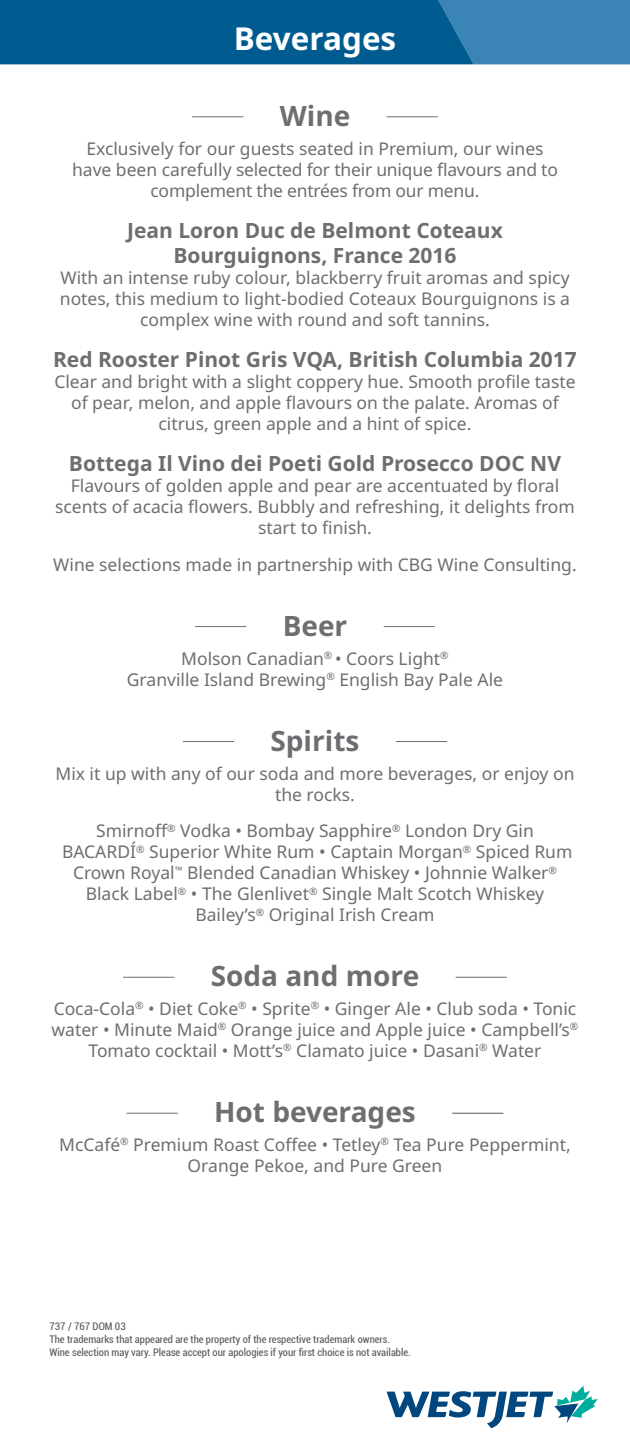
<style>
.page{position:relative;width:630px;height:1449px;background:#fff}
.page>*{position:absolute;margin:0;border:0;box-sizing:border-box;transform-origin:0 0}
.t1{font:700 31.5px "Noto Sans";color:#fff}
.t2{font:700 28px "Noto Sans";color:#6d6e71}
.t3{font:700 21px/25.2px "Noto Sans";color:#6d6e71;text-align:center}
.t4{font:17.5px/21px "Noto Sans";color:#6d6e71;text-align:center}
.t5{font:condensed 10.5px/12.6px "Roboto";color:#58595b}
</style>
<div class="page">
<svg style="left:0;top:0;width:630px;height:64px;background:#0f669a"></svg>
<hr style="left:192px;top:116px;width:51px;height:1px;background:#6d6e71">
<hr style="left:387px;top:116px;width:51px;height:1px;background:#6d6e71">
<hr style="left:195px;top:626px;width:51px;height:1px;background:#6d6e71">
<hr style="left:384px;top:626px;width:51px;height:1px;background:#6d6e71">
<hr style="left:183px;top:741px;width:51px;height:1px;background:#6d6e71">
<hr style="left:396px;top:741px;width:51px;height:1px;background:#6d6e71">
<hr style="left:123px;top:977px;width:51px;height:1px;background:#6d6e71">
<hr style="left:456px;top:977px;width:51px;height:1px;background:#6d6e71">
<hr style="left:127px;top:1113px;width:51px;height:1px;background:#6d6e71">
<hr style="left:452px;top:1113px;width:51px;height:1px;background:#58595b">
<svg style="left:387px;top:1386px;width:211px;height:42px"></svg>
<h1 class="t1" style="left:234px;top:16px;width:164px">Beverages</h1>
<h2 class="t2" style="left:280px;top:96px;width:72px">Wine</h2>
<p class="t4" style="left:72px;top:138px;width:487px">Exclusively for our guests seated in Premium, our wines have been carefully selected for their unique flavours and to complement the entrées from our menu.</p>
<p class="t3" style="left:127px;top:218px;width:377px">Jean Loron Duc de Belmont Coteaux<br>Bourguignons, France 2016</p>
<p class="t4" style="left:60px;top:268px;width:512px">With an intense ruby colour, blackberry fruit aromas and spicy notes, this medium to light-bodied Coteaux Bourguignons is a complex wine with round and soft tannins.</p>
<p class="t3" style="left:53px;top:347px;width:525px">Red Rooster Pinot Gris VQA, British Columbia 2017</p>
<p class="t4" style="left:54px;top:372px;width:523px">Clear and bright with a slight coppery hue. Smooth profile taste of pear, melon, and apple flavours on the palate. Aromas of citrus, green apple and a hint of spice.</p>
<p class="t3" style="left:69px;top:451px;width:494px">Bottega Il Vino dei Poeti Gold Prosecco DOC NV</p>
<p class="t4" style="left:55px;top:475px;width:521px">Flavours of golden apple and pear are accentuated by floral scents of acacia flowers. Bubbly and refreshing, it delights from start to finish.</p>
<p class="t4" style="left:53px;top:554px;width:525px">Wine selections made in partnership with CBG Wine Consulting.</p>
<h2 class="t2" style="left:283px;top:606px;width:66px">Beer</h2>
<p class="t4" style="left:127px;top:648px;width:378px">Molson Canadian<sup>®</sup> • Coors Light<sup>®<br></sup>Granville Island Brewing<sup>®</sup> English Bay Pale Ale</p>
<h2 class="t2" style="left:270px;top:721px;width:91px">Spirits</h2>
<p class="t4" style="left:55px;top:763px;width:521px">Mix it up with any of our soda and more beverages, or enjoy on the rocks.</p>
<p class="t4" style="left:62px;top:821px;width:512px">Smirnoff<sup>®</sup> Vodka • Bombay Sapphire<sup>®</sup> London Dry Gin BACARDÍ<sup>®</sup> Superior White Rum • Captain Morgan<sup>®</sup> Spiced Rum Crown Royal<sup>™</sup> Blended Canadian Whiskey • Johnnie Walker<sup>® </sup>Black Label<sup>®</sup> • The Glenlivet<sup>®</sup> Single Malt Scotch Whiskey Bailey’s<sup>®</sup> Original Irish Cream</p>
<h2 class="t2" style="left:211px;top:957px;width:210px">Soda and more</h2>
<p class="t4" style="left:52px;top:999px;width:528px">Coca-Cola<sup>®</sup> • Diet Coke<sup>®</sup> • Sprite<sup>®</sup> • Ginger Ale • Club soda • Tonic water • Minute Maid<sup>®</sup> Orange juice and Apple juice • Campbell’s<sup>®<br></sup>Tomato cocktail • Mott’s<sup>®</sup> Clamato juice • Dasani<sup>®</sup> Water</p>
<h2 class="t2" style="left:214px;top:1092px;width:203px">Hot beverages</h2>
<p class="t4" style="left:59px;top:1135px;width:513px">McCafé<sup>®</sup> Premium Roast Coffee • Tetley<sup>®</sup> Tea Pure Peppermint,<br>Orange Pekoe, and Pure Green</p>
<p class="t5" style="left:49px;top:1320px;width:363px">737 / 767 DOM 03<br>The trademarks that appeared are the property of the respective trademark owners.<br>Wine selection may vary. Please accept our apologies if your first choice is not available.</p>
</div>
